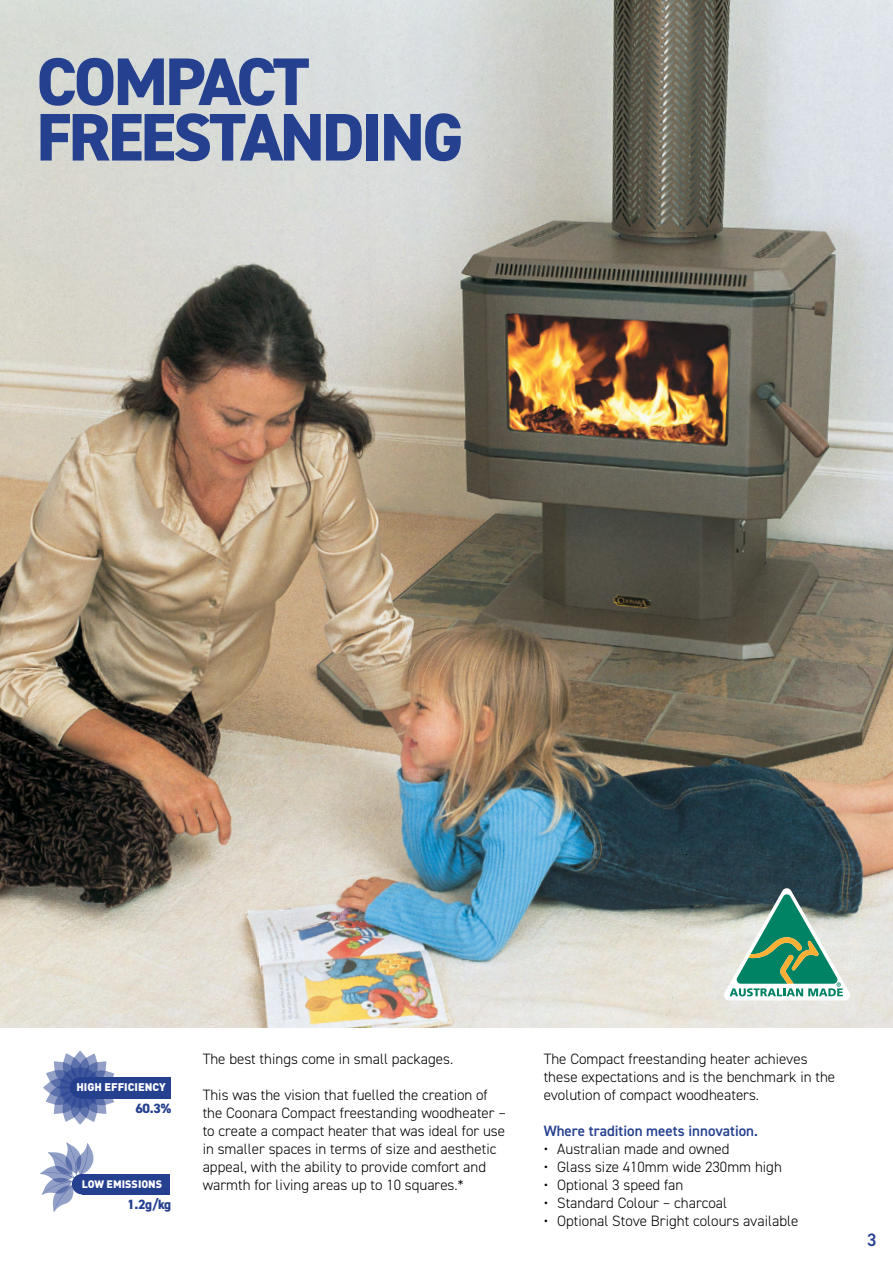
<style>
.page{position:relative;width:893px;height:1263px;background:#fff}
.page>*{position:absolute;margin:0;border:0;box-sizing:border-box;transform-origin:0 0}
.t1{font:800 67.5px/55.5px "DIN2014";letter-spacing:-.04em;color:#25408f}
.t2{font:600 18px "DIN2014";color:#25408f}
.t3{font:300 15px/18px "DIN2014";color:#000}
.t4{font:600 15px "DIN2014";color:#25408f}
.t5{font:800 13.5px "DIN2014";color:#25408f}
.t6{font:900 10.95px "DIN";color:#fff}
.t7{font:900 10.8px "DIN";color:#fff}
</style>
<div class="page">
<img style="left:0;top:0;width:893px;height:1028px">
<svg style="left:46px;top:1053px;width:68px;height:69px"></svg>
<div style="left:60px;top:1067px;width:40px;height:41px;background:#3c549b;border-radius:50%"></div>
<div style="left:70px;top:1077px;width:21px;height:21px;background:#25408f;border-radius:50%"></div>
<div style="left:80px;top:1077px;width:90px;height:21px;background:#25408f"></div>
<svg style="left:40px;top:1142px;width:54px;height:70px"></svg>
<div style="left:72px;top:1174px;width:20px;height:20px;background:#25408f;border-radius:50%"></div>
<div style="left:82px;top:1174px;width:88px;height:20px;background:#25408f"></div>
<svg style="left:724px;top:888px;width:126px;height:112px;background:#7aa595"></svg>
<h1 class="t1" style="left:36px;top:54px;width:429px">COMPACT<br>FREESTANDING</h1>
<p class="t6" style="left:76px;top:1080px;width:91px">HIGH EFFICIENCY</p>
<p class="t5" style="left:135px;top:1099px;width:37px">60.3%</p>
<p class="t7" style="left:82px;top:1176px;width:82px">LOW EMISSIONS</p>
<p class="t5" style="left:127px;top:1195px;width:45px">1.2g/kg</p>
<p class="t3" style="left:203px;top:1050px;width:252px">The best things come in small packages.</p>
<p class="t3" style="left:203px;top:1086px;width:305px">This was the vision that fuelled the creation of the Coonara Compact freestanding woodheater – to create a compact heater that was ideal for use in smaller spaces in terms of size and aesthetic appeal, with the ability to provide comfort and warmth for living areas up to 10 squares.*</p>
<p class="t3" style="left:544px;top:1050px;width:293px">The Compact freestanding heater achieves these expectations and is the benchmark in the evolution of compact woodheaters.</p>
<p class="t4" style="left:544px;top:1121px;width:216px">Where tradition meets innovation.</p>
<p class="t3" style="left:544px;top:1140px;width:187px">• Australian made and owned</p>
<p class="t3" style="left:544px;top:1158px;width:240px">• Glass size 410mm wide 230mm high</p>
<p class="t3" style="left:544px;top:1176px;width:141px">• Optional 3 speed fan</p>
<p class="t3" style="left:544px;top:1194px;width:185px">• Standard Colour – charcoal</p>
<p class="t3" style="left:544px;top:1212px;width:256px">• Optional Stove Bright colours available</p>
<p class="t2" style="left:867px;top:1228px;width:11px">3</p>
</div>
